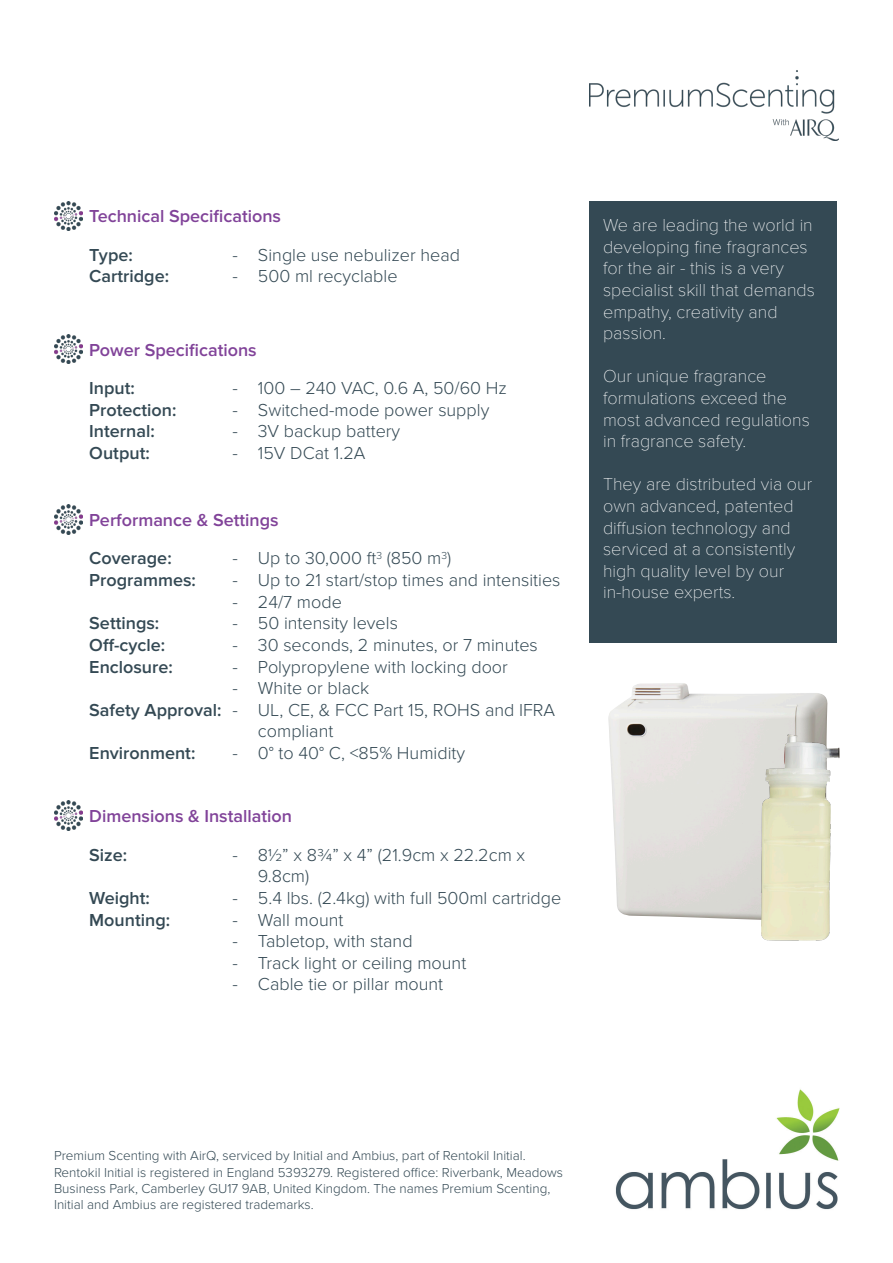
<style>
.page{position:relative;width:893px;height:1263px;background:#fff}
.page>*{position:absolute;margin:0;border:0;box-sizing:border-box;transform-origin:0 0}
.t1{font:300 18px/21.6px "Proxima Nova";color:#344954}
.t2{font:100 18px/21.6px "Proxima Nova T";color:#fff}
.t3{font:600 18px/21.6px "Proxima Nova";color:#344954}
.t4{font:600 18px "Proxima Nova";color:#814399}
.t5{font:300 13.5px/16.2px "Proxima Nova";color:#344954}
</style>
<div class="page">
<img style="left:589px;top:70px;width:250px;height:71px">
<img style="left:54px;top:201px;width:29px;height:29px">
<img style="left:54px;top:334px;width:29px;height:30px">
<img style="left:54px;top:505px;width:29px;height:29px">
<img style="left:54px;top:801px;width:29px;height:29px">
<div style="left:589px;top:201px;width:248px;height:441px;background:#344954"></div>
<img style="left:608px;top:683px;width:220px;height:235px">
<img style="left:710px;top:716px;width:130px;height:225px">
<img style="left:615px;top:1089px;width:225px;height:121px">
<p class="t4" style="left:89px;top:206px;width:193px">Technical Specifications</p>
<p class="t1" style="left:232px;top:245px;width:229px">- Single use nebulizer head</p>
<p class="t1" style="left:232px;top:266px;width:167px">- 500 ml recyclable</p>
<p class="t3" style="left:89px;top:245px;width:45px">Type:</p>
<p class="t3" style="left:89px;top:266px;width:81px">Cartridge:</p>
<p class="t4" style="left:89px;top:339px;width:169px">Power Specifications</p>
<p class="t1" style="left:232px;top:378px;width:276px">- 100 – 240 VAC, 0.6 A, 50/60 Hz</p>
<p class="t1" style="left:232px;top:399px;width:258px">- Switched-mode power supply</p>
<p class="t1" style="left:232px;top:421px;width:169px">- 3V backup battery</p>
<p class="t1" style="left:232px;top:443px;width:134px">- 15V DCat 1.2A</p>
<p class="t3" style="left:89px;top:378px;width:47px">Input:</p>
<p class="t3" style="left:89px;top:400px;width:89px">Protection:</p>
<p class="t3" style="left:89px;top:421px;width:67px">Internal:</p>
<p class="t3" style="left:89px;top:443px;width:62px">Output:</p>
<p class="t4" style="left:89px;top:510px;width:191px">Performance &amp; Settings</p>
<p class="t1" style="left:232px;top:548px;width:220px">- Up to 30,000 ft<sup>3</sup> (850 m<sup>3</sup>)</p>
<p class="t1" style="left:232px;top:570px;width:330px">- Up to 21 start/stop times and intensities</p>
<p class="t1" style="left:232px;top:591px;width:111px">- 24/7 mode</p>
<p class="t1" style="left:232px;top:613px;width:167px">- 50 intensity levels</p>
<p class="t1" style="left:232px;top:635px;width:307px">- 30 seconds, 2 minutes, or 7 minutes</p>
<p class="t1" style="left:232px;top:656px;width:277px">- Polypropylene with locking door</p>
<p class="t1" style="left:232px;top:678px;width:138px">- White or black</p>
<p class="t1" style="left:258px;top:699px;width:299px;text-indent:-26px">- UL, CE, &amp; FCC Part 15, ROHS and IFRA compliant</p>
<p class="t1" style="left:232px;top:743px;width:234px">- 0° to 40° C, &lt;85% Humidity</p>
<p class="t3" style="left:89px;top:548px;width:84px">Coverage:</p>
<p class="t3" style="left:89px;top:570px;width:108px">Programmes:</p>
<p class="t3" style="left:89px;top:613px;width:72px">Settings:</p>
<p class="t3" style="left:89px;top:635px;width:77px">Off-cycle:</p>
<p class="t3" style="left:89px;top:656px;width:85px">Enclosure:</p>
<p class="t3" style="left:89px;top:700px;width:134px">Safety Approval:</p>
<p class="t3" style="left:89px;top:743px;width:108px">Environment:</p>
<p class="t4" style="left:89px;top:806px;width:204px">Dimensions &amp; Installation</p>
<p class="t1" style="left:258px;top:844px;width:269px;text-indent:-26px">- 8½” x 8¾” x 4” (21.9cm x 22.2cm x<br>9.8cm)</p>
<p class="t1" style="left:232px;top:888px;width:330px">- 5.4 lbs. (2.4kg) with full 500ml cartridge</p>
<p class="t1" style="left:232px;top:909px;width:113px">- Wall mount</p>
<p class="t1" style="left:232px;top:931px;width:182px">- Tabletop, with stand</p>
<p class="t1" style="left:232px;top:952px;width:235px">- Track light or ceiling mount</p>
<p class="t1" style="left:232px;top:974px;width:212px">- Cable tie or pillar mount</p>
<p class="t3" style="left:89px;top:845px;width:40px">Size:</p>
<p class="t3" style="left:89px;top:888px;width:82px">Weight:<br>Mounting:</p>
<p class="t2" style="left:603px;top:215px;width:213px">We are leading the world in developing fine fragrances for the air - this is a very specialist skill that demands empathy, creativity and passion.</p>
<p class="t2" style="left:603px;top:366px;width:208px">Our unique fragrance formulations exceed the most advanced regulations in fragrance safety.</p>
<p class="t2" style="left:603px;top:474px;width:211px">They are distributed via our own advanced, patented diffusion technology and serviced at a consistently high quality level by our in-house experts.</p>
<p class="t5" style="left:54px;top:1148px;width:511px">Premium Scenting with AirQ, serviced by Initial and Ambius, part of Rentokil Initial.<br>Rentokil Initial is registered in England 5393279. Registered office: Riverbank, Meadows Business Park, Camberley GU17 9AB, United Kingdom. The names Premium Scenting, Initial and Ambius are registered trademarks.</p>
</div>
